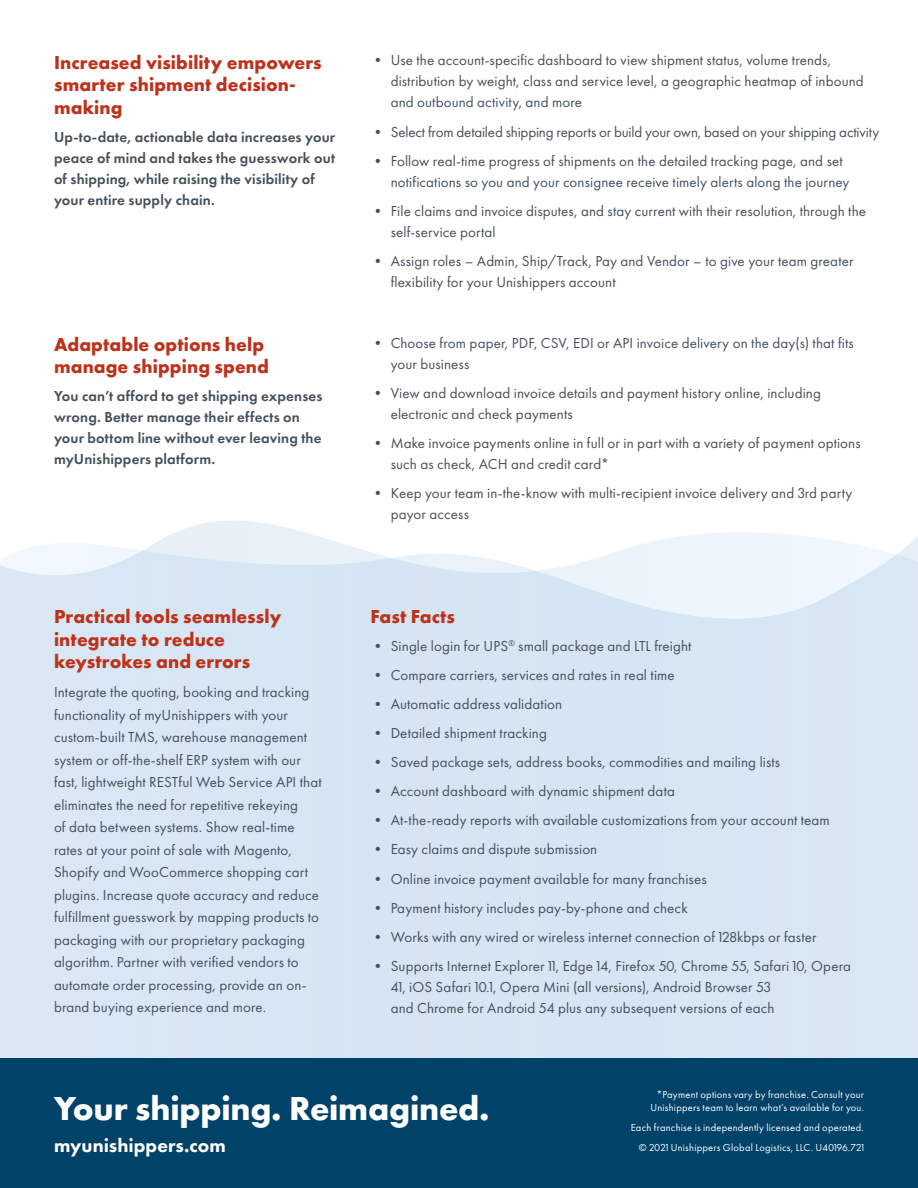
<style>
.page{position:relative;width:918px;height:1188px;background:#fff}
.page>*{position:absolute;margin:0;border:0;box-sizing:border-box;transform-origin:0 0}
.t1{font:700 34.5px "Futura PT";letter-spacing:-.01em;color:#fff}
.t2{font:700 19.5px/22.5px "Futura PT";letter-spacing:.005em;color:#bf311a}
.t3{font:800 19.5px "Futura PT";color:#fff}
.t4{font:15px/22.5px "Futura PT";letter-spacing:.01em;color:#46505a}
.t5{font:600 15px/21px "Futura PT";letter-spacing:.01em;color:#46505a}
.t6{font:15px "Futura PT";letter-spacing:-.01em;color:#46505a}
.t7{font:10.5px/12.8px "Futura PT";letter-spacing:.02em;color:#fff;text-align:center}
</style>
<div class="page">
<svg style="left:0;top:521px;width:918px;height:537px;background:#dae7f4"></svg>
<div style="left:0;top:1058px;width:918px;height:130px;background:#004268"></div>
<h2 class="t2" style="left:54px;top:51px;width:269px">Increased visibility empowers smarter shipment decision&shy;making</h2>
<p class="t5" style="left:54px;top:126px;width:283px">Up-to-date, actionable data increases your peace of mind and takes the guesswork out of shipping, while raising the visibility of your entire supply chain.</p>
<h2 class="t2" style="left:54px;top:333px;width:216px">Adaptable options help manage shipping spend</h2>
<p class="t5" style="left:54px;top:386px;width:270px">You can’t afford to get shipping expenses wrong. Better manage their effects on your bottom line without ever leaving the myUnishippers platform.</p>
<h2 class="t2" style="left:54px;top:605px;width:229px">Practical tools seamlessly integrate to reduce keystrokes and errors</h2>
<p class="t4" style="left:54px;top:681px;width:269px">Integrate the quoting, booking and tracking functionality of myUnishippers with your custom-built TMS, warehouse management system or off-the-shelf ERP system with our fast, lightweight RESTful Web Service API that eliminates the need for repetitive rekeying<br>of data between systems. Show real-time rates at your point of sale with Magento, Shopify and WooCommerce shopping cart plugins. Increase quote accuracy and reduce fulfillment guesswork by mapping products to packaging with our proprietary packaging algorithm. Partner with verified vendors to automate order processing, provide an on&shy;brand buying experience and more.</p>
<p class="t4" style="left:391px;top:50px;width:475px;line-height:21px;text-indent:-20px">• Use the account-specific dashboard to view shipment status, volume trends, distribution by weight, class and service level, a geographic heatmap of inbound and outbound activity, and more</p>
<p class="t6" style="left:370px;top:123px;width:510px">• Select from detailed shipping reports or build your own, based on your shipping activity</p>
<p class="t4" style="left:391px;top:150px;width:460px;line-height:21px;text-indent:-20px">• Follow real-time progress of shipments on the detailed tracking page, and set notifications so you and your consignee receive timely alerts along the journey</p>
<p class="t4" style="left:391px;top:200px;width:477px;line-height:21px;text-indent:-20px">• File claims and invoice disputes, and stay current with their resolution, through the self-service portal</p>
<p class="t4" style="left:391px;top:250px;width:464px;line-height:21px;text-indent:-20px">• Assign roles – Admin, Ship/Track, Pay and Vendor – to give your team greater flexibility for your Unishippers account</p>
<p class="t4" style="left:391px;top:332px;width:465px;line-height:21px;text-indent:-20px">• Choose from paper, PDF, CSV, EDI or API invoice delivery on the day(s) that fits your business</p>
<p class="t4" style="left:391px;top:382px;width:432px;line-height:21px;text-indent:-20px">• View and download invoice details and payment history online, including electronic and check payments</p>
<p class="t4" style="left:391px;top:432px;width:471px;line-height:21px;text-indent:-20px">• Make invoice payments online in full or in part with a variety of payment options such as check, ACH and credit card*</p>
<p class="t4" style="left:391px;top:482px;width:463px;line-height:21px;text-indent:-20px">• Keep your team in-the-know with multi-recipient invoice delivery and 3rd party payor access</p>
<h2 class="t2" style="left:370px;top:605px;width:86px">Fast Facts</h2>
<p class="t4" style="left:370px;top:634px;width:323px">• Single login for UPS<sup>®</sup> small package and LTL freight</p>
<p class="t4" style="left:370px;top:664px;width:306px">• Compare carriers, services and rates in real time</p>
<p class="t4" style="left:370px;top:693px;width:193px">• Automatic address validation</p>
<p class="t4" style="left:370px;top:722px;width:178px">• Detailed shipment tracking</p>
<p class="t4" style="left:370px;top:751px;width:411px">• Saved package sets, address books, commodities and mailing lists</p>
<p class="t4" style="left:370px;top:780px;width:306px">• Account dashboard with dynamic shipment data</p>
<p class="t4" style="left:370px;top:809px;width:461px">• At-the-ready reports with available customizations from your account team</p>
<p class="t4" style="left:370px;top:838px;width:228px">• Easy claims and dispute submission</p>
<p class="t4" style="left:370px;top:867px;width:338px">• Online invoice payment available for many franchises</p>
<p class="t4" style="left:370px;top:896px;width:319px">• Payment history includes pay-by-phone and check</p>
<p class="t4" style="left:370px;top:925px;width:448px">• Works with any wired or wireless internet connection of 128kbps or faster</p>
<p class="t4" style="left:391px;top:955px;width:462px;line-height:21px;text-indent:-20px">• Supports Internet Explorer 11, Edge 14, Firefox 50, Chrome 55, Safari 10, Opera<br>41, iOS Safari 10.1, Opera Mini (all versions), Android Browser 53<br>and Chrome for Android 54 plus any subsequent versions of each</p>
<h1 class="t1" style="left:54px;top:1086px;width:437px">Your shipping. Reimagined.</h1>
<h2 class="t3" style="left:54px;top:1133px;width:173px">myunishippers.com</h2>
<p class="t7" style="left:650px;top:1088px;width:215px">*Payment options vary by franchise. Consult your<br>Unishippers team to learn what’s available for you.</p>
<p class="t7" style="left:631px;top:1117px;width:235px;line-height:20.2px;text-align:right">Each franchise is independently licensed and operated. © 2021 Unishippers Global Logistics, LLC. U40196.721</p>
</div>
